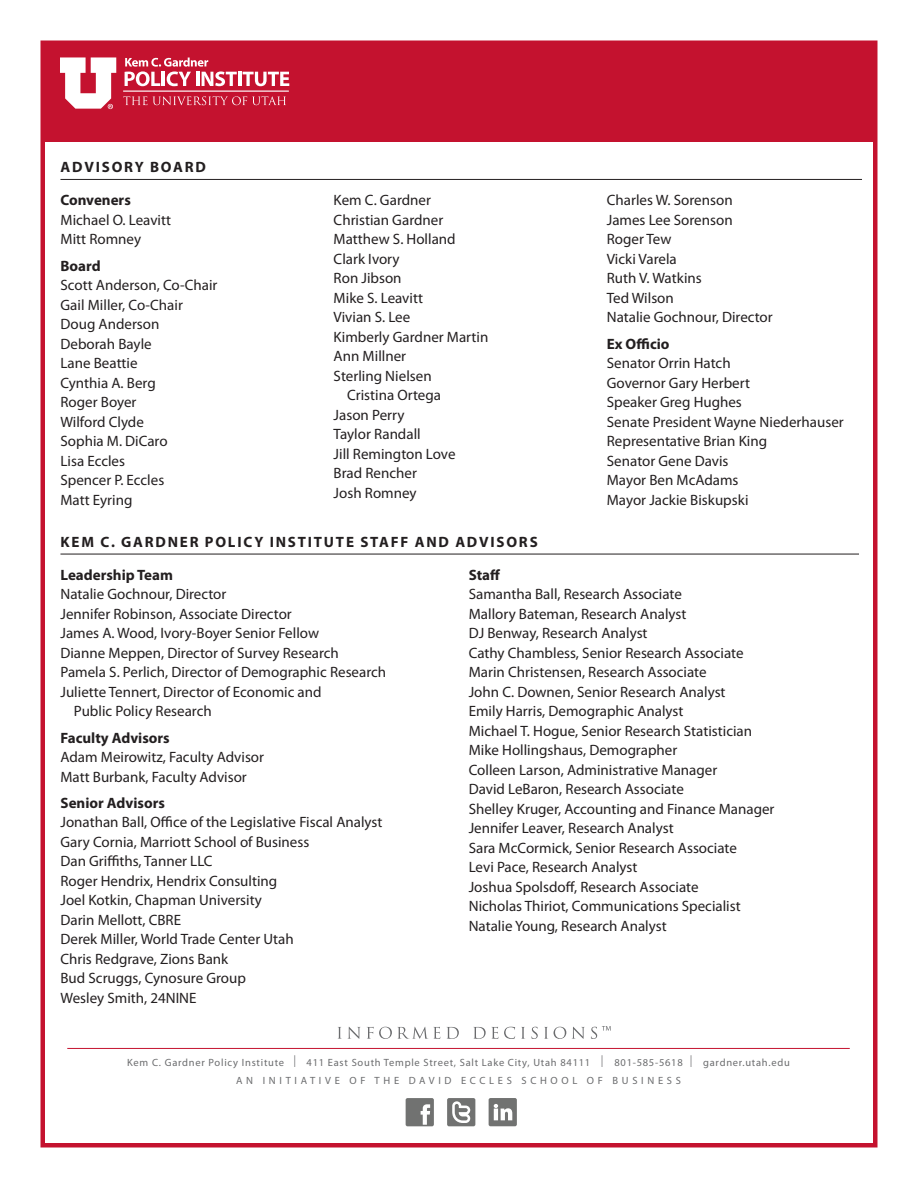
<style>
.page{position:relative;width:918px;height:1188px;background:#fff}
.page>*{position:absolute;margin:0;border:0;box-sizing:border-box;transform-origin:0 0}
.t1{font:15px/19.5px "Myriad Pro";color:#231f20}
.t2{font:700 15px "Myriad Pro";color:#231f20}
.t3{font:700 15px "Myriad Pro";letter-spacing:.12em;color:#231f20}
.t4{font:10.5px/18px "Myriad Pro";letter-spacing:.07em;color:#6b6c6e;text-align:center}
.s1{font-weight:600;font-size:17.4px}
</style>
<div class="page">
<div style="left:43px;top:43px;width:832px;height:99px;background:#c4122f"></div>
<div style="left:40px;top:40px;width:838px;height:1108px;border:4px solid #c4122f"></div>
<hr style="left:60px;top:179px;width:802px;height:1px;background:#231f20">
<svg style="left:125px;top:58px;width:112px;height:28px"></svg>
<hr style="left:238px;top:72px;width:3px;height:14px;background:#fff">
<svg style="left:243px;top:72px;width:46px;height:14px"></svg>
<hr style="left:123px;top:91px;width:166px;height:1px;background:#fff">
<svg style="left:123px;top:96px;width:163px;height:9px"></svg>
<svg style="left:60px;top:57px;width:56px;height:52px"></svg>
<hr style="left:60px;top:554px;width:799px;height:1px;background:#231f20">
<hr style="left:67px;top:1048px;width:783px;height:1px;background:#c4122f">
<svg style="left:338px;top:1026px;width:273px;height:13px"></svg>
<svg style="left:447px;top:1098px;width:28px;height:28px"></svg>
<svg style="left:489px;top:1098px;width:28px;height:28px"></svg>
<svg style="left:406px;top:1098px;width:28px;height:28px"></svg>
<p class="t3" style="left:61px;top:157px;width:147px">ADVISORY BOARD</p>
<p class="t2" style="left:60px;top:190px;width:72px">Conveners</p>
<p class="t1" style="left:60px;top:210px;width:112px">Michael O. Leavitt<br>Mitt Romney</p>
<p class="t2" style="left:60px;top:256px;width:42px">Board</p>
<p class="t1" style="left:60px;top:275px;width:159px">Scott Anderson, Co-Chair<br>Gail Miller, Co-Chair<br>Doug Anderson<br>Deborah Bayle<br>Lane Beattie<br>Cynthia A. Berg<br>Roger Boyer<br>Wilford Clyde<br>Sophia M. DiCaro<br>Lisa Eccles<br>Spencer P. Eccles<br>Matt Eyring</p>
<p class="t1" style="left:334px;top:190px;width:99px">Kem C. Gardner</p>
<p class="t1" style="left:334px;top:210px;width:111px">Christian Gardner</p>
<p class="t1" style="left:334px;top:229px;width:124px">Matthew S. Holland</p>
<p class="t1" style="left:334px;top:249px;width:68px">Clark Ivory</p>
<p class="t1" style="left:334px;top:268px;width:69px">Ron Jibson</p>
<p class="t1" style="left:334px;top:288px;width:91px">Mike S. Leavitt</p>
<p class="t1" style="left:334px;top:307px;width:78px">Vivian S. Lee</p>
<p class="t1" style="left:334px;top:327px;width:156px">Kimberly Gardner Martin</p>
<p class="t1" style="left:334px;top:346px;width:74px">Ann Millner</p>
<p class="t1" style="left:334px;top:366px;width:100px">Sterling Nielsen</p>
<p class="t1" style="left:347px;top:385px;width:95px">Cristina Ortega</p>
<p class="t1" style="left:334px;top:405px;width:72px">Jason Perry</p>
<p class="t1" style="left:334px;top:424px;width:89px">Taylor Randall</p>
<p class="t1" style="left:334px;top:444px;width:123px">Jill Remington Love</p>
<p class="t1" style="left:334px;top:463px;width:85px">Brad Rencher</p>
<p class="t1" style="left:334px;top:483px;width:85px">Josh Romney</p>
<p class="t1" style="left:607px;top:190px;width:167px">Charles W. Sorenson<br>James Lee Sorenson<br>Roger Tew<br>Vicki Varela<br>Ruth V. Watkins<br>Ted Wilson<br>Natalie Gochnour, Director</p>
<p class="t2" style="left:607px;top:334px;width:64px">Ex Officio</p>
<p class="t1" style="left:607px;top:353px;width:238px">Senator Orrin Hatch<br>Governor Gary Herbert<br>Speaker Greg Hughes<br>Senate President Wayne Niederhauser<br>Representative Brian King<br>Senator Gene Davis<br>Mayor Ben McAdams<br>Mayor Jackie Biskupski</p>
<p class="t3" style="left:61px;top:532px;width:479px">KEM C. GARDNER POLICY INSTITUTE STAFF AND ADVISORS</p>
<p class="t2" style="left:60px;top:565px;width:114px">Leadership Team</p>
<p class="t1" style="left:60px;top:584px;width:167px">Natalie Gochnour, Director</p>
<p class="t1" style="left:60px;top:604px;width:233px">Jennifer Robinson, Associate Director</p>
<p class="t1" style="left:60px;top:623px;width:260px">James A. Wood, Ivory-Boyer Senior Fellow</p>
<p class="t1" style="left:60px;top:643px;width:280px">Dianne Meppen, Director of Survey Research</p>
<p class="t1" style="left:60px;top:662px;width:327px">Pamela S. Perlich, Director of Demographic Research</p>
<p class="t1" style="left:60px;top:682px;width:263px">Juliette Tennert, Director of Economic and</p>
<p class="t1" style="left:74px;top:701px;width:139px">Public Policy Research</p>
<p class="t2" style="left:60px;top:728px;width:111px">Faculty Advisors</p>
<p class="t1" style="left:60px;top:747px;width:205px">Adam Meirowitz, Faculty Advisor<br>Matt Burbank, Faculty Advisor</p>
<p class="t2" style="left:60px;top:793px;width:106px">Senior Advisors</p>
<p class="t1" style="left:60px;top:812px;width:324px">Jonathan Ball, Office of the Legislative Fiscal Analyst<br>Gary Cornia, Marriott School of Business<br>Dan Griffiths, Tanner LLC<br>Roger Hendrix, Hendrix Consulting<br>Joel Kotkin, Chapman University<br>Darin Mellott, CBRE<br>Derek Miller, World Trade Center Utah<br>Chris Redgrave, Zions Bank<br>Bud Scruggs, Cynosure Group<br>Wesley Smith, 24NINE</p>
<p class="t2" style="left:469px;top:565px;width:33px">Staff</p>
<p class="t1" style="left:469px;top:584px;width:307px">Samantha Ball, Research Associate<br>Mallory Bateman, Research Analyst<br>DJ Benway, Research Analyst<br>Cathy Chambless, Senior Research Associate Marin Christensen, Research Associate<br>John C. Downen, Senior Research Analyst<br>Emily Harris, Demographic Analyst<br>Michael T. Hogue, Senior Research Statistician Mike Hollingshaus, Demographer<br>Colleen Larson, Administrative Manager<br>David LeBaron, Research Associate<br>Shelley Kruger, Accounting and Finance Manager Jennifer Leaver, Research Analyst<br>Sara McCormick, Senior Research Associate<br>Levi Pace, Research Analyst<br>Joshua Spolsdoff, Research Associate<br>Nicholas Thiriot, Communications Specialist Natalie Young, Research Analyst</p>
<p class="t4" style="left:127px;top:1053px;width:664px">Kem C. Gardner Policy Institute <span class="s1">I</span> 411 East South Temple Street, Salt Lake City, Utah 84111 <span class="s1">I</span> 801-585-5618 <span class="s1">I</span> gardner.utah.edu<br>AN INITIATIVE OF THE DAVID ECCLES SCHOOL OF BUSINESS</p>
</div>
